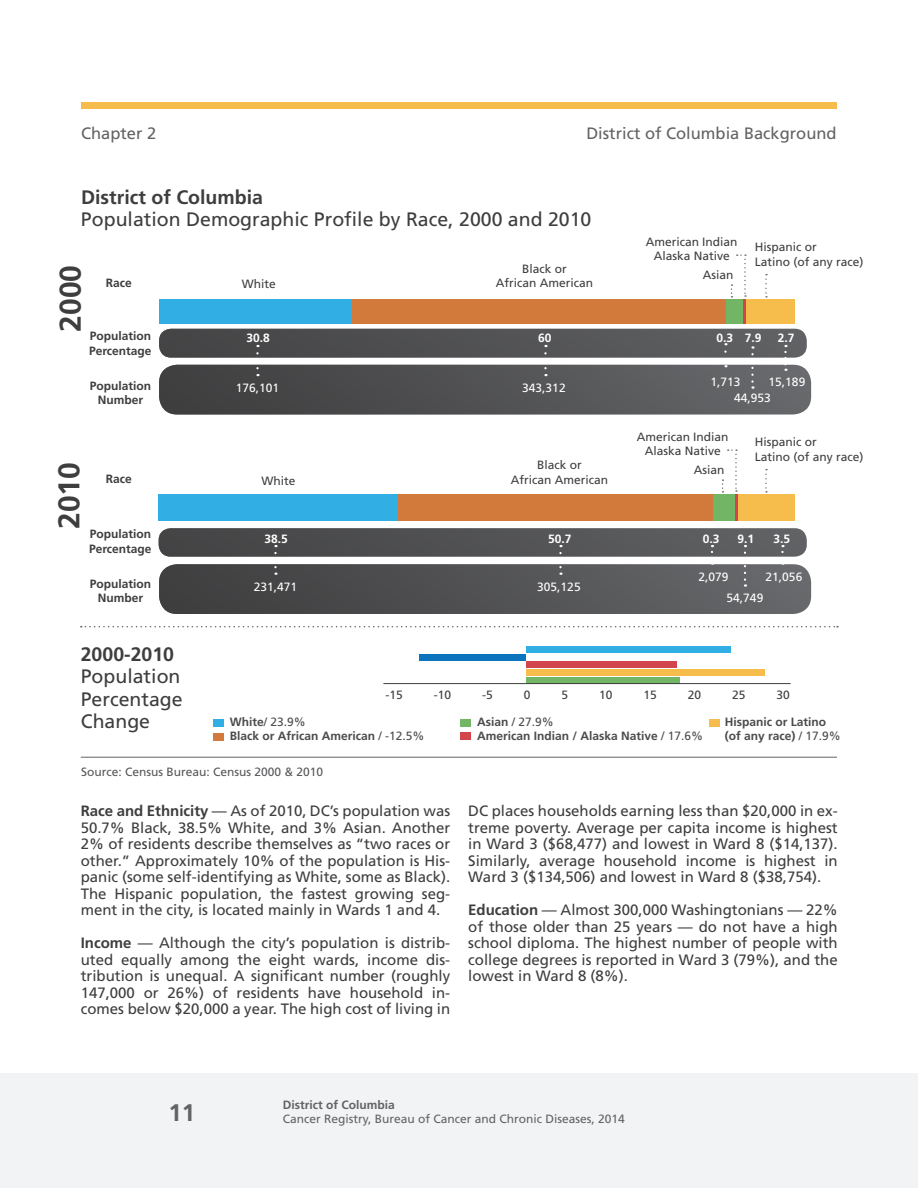
<style>
.page{position:relative;width:918px;height:1188px;background:#fff}
.page>*{position:absolute;margin:0;border:0;box-sizing:border-box;transform-origin:0 0}
.t1{font:700 30px "Frutiger LT Std";color:#3e3e3f}
.t2{font:700 24px "Frutiger LT Std";color:#636366}
.t3{font:19.5px/22.5px "Frutiger LT Std";color:#3e3e3f;text-align:justify}
.t4{font:700 19.5px "Frutiger LT Std";color:#3e3e3f}
.t5{font:16.5px "Frutiger LT Std";color:#636366}
.t6{font:15px/16.5px "Frutiger LT Std";color:#3e3e3f;text-align:justify}
.t7{font:12px/14.4px "Frutiger LT Std";color:#3e3e3f;text-align:center}
.t8{font:700 12px/14px "Frutiger LT Std";color:#4b4c4d}
.t9{font:700 12px/14.4px "Frutiger LT Std";color:#3e3e3f}
.t10{font:12px/16.5px "Frutiger LT Std";color:#fff}
.t11{font:12px "Frutiger LT Std";color:#636366}
.t12{font:12px "Frutiger LT Std";color:#57585a}
.t13{font:700 12px "Frutiger LT Std";color:#fff}
.t14{font:700 12px "Frutiger LT Std";color:#636366}
.s1{font-weight:400}
.s2{font-weight:700}
</style>
<div class="page">
<div style="left:526px;top:677px;width:154px;height:6px;background:#72b665"></div>
<div style="left:526px;top:669px;width:239px;height:7px;background:#f6bd4d"></div>
<div style="left:526px;top:662px;width:151px;height:6px;background:#d3454d"></div>
<div style="left:419px;top:654px;width:107px;height:6px;background:#0c74bc"></div>
<div style="left:526px;top:646px;width:205px;height:7px;background:#31afe4"></div>
<hr style="left:181px;top:683px;width:609px;height:1px;background:#3e3e3f">
<div style="left:176px;top:658px;width:207px;height:52px;background:#fff;border-radius:18px"></div>
<div style="left:0;top:1074px;width:918px;height:114px;background:#f2f3f4"></div>
<div style="left:81px;top:102px;width:756px;height:6px;background:#f6bd4d"></div>
<hr style="left:81px;top:757px;width:756px;height:1px;background:#636366">
<div style="left:159px;top:329px;width:648px;height:29px;background:linear-gradient(to right,#434344,#616264);border-radius:12px"></div>
<div style="left:159px;top:365px;width:652px;height:49px;background:linear-gradient(to right,#3d3d3e,#68696b);border-radius:18px"></div>
<div style="left:352px;top:299px;width:374px;height:24px;background:#d17a3b"></div>
<div style="left:746px;top:299px;width:49px;height:24px;background:#f6bd4d"></div>
<hr style="left:744px;top:299px;width:2px;height:24px;background:#d3454d">
<div style="left:726px;top:299px;width:17px;height:24px;background:#72b665"></div>
<div style="left:159px;top:299px;width:192px;height:24px;background:#31afe4"></div>
<svg style="left:256px;top:353px;width:3px;height:23px"></svg>
<svg style="left:544px;top:353px;width:3px;height:23px"></svg>
<svg style="left:724px;top:352px;width:3px;height:15px"></svg>
<svg style="left:784px;top:345px;width:3px;height:26px"></svg>
<svg style="left:751px;top:346px;width:3px;height:43px"></svg>
<div style="left:159px;top:528px;width:648px;height:29px;background:linear-gradient(to right,#434344,#626265);border-radius:12px"></div>
<div style="left:159px;top:564px;width:652px;height:50px;background:linear-gradient(to right,#3d3d3e,#68686b);border-radius:18px"></div>
<svg style="left:274px;top:553px;width:3px;height:22px"></svg>
<div style="left:398px;top:494px;width:315px;height:26px;background:#d17a3b"></div>
<div style="left:159px;top:494px;width:239px;height:26px;background:#31afe4"></div>
<hr style="left:735px;top:494px;width:3px;height:26px;background:#d3454d">
<div style="left:713px;top:494px;width:22px;height:26px;background:#72b665"></div>
<div style="left:738px;top:494px;width:56px;height:26px;background:#f6bd4d"></div>
<svg style="left:559px;top:553px;width:3px;height:22px"></svg>
<svg style="left:781px;top:545px;width:3px;height:20px"></svg>
<svg style="left:744px;top:553px;width:2px;height:34px"></svg>
<svg style="left:711px;top:545px;width:2px;height:20px"></svg>
<svg style="left:765px;top:469px;width:2px;height:24px"></svg>
<svg style="left:722px;top:449px;width:15px;height:44px"></svg>
<div style="left:213px;top:720px;width:10px;height:7px;background:#31afe4"></div>
<div style="left:213px;top:733px;width:10px;height:8px;background:#d17a3b"></div>
<div style="left:461px;top:719px;width:10px;height:8px;background:#72b665"></div>
<div style="left:461px;top:732px;width:10px;height:8px;background:#d3454d"></div>
<div style="left:709px;top:719px;width:10px;height:8px;background:#f6bd4d"></div>
<svg style="left:81px;top:626px;width:757px;height:1px"></svg>
<svg style="left:765px;top:274px;width:2px;height:24px"></svg>
<svg style="left:731px;top:254px;width:15px;height:44px"></svg>
<p class="t5" style="left:81px;top:123px;width:77px">Chapter 2</p>
<p class="t5" style="left:586px;top:123px;width:252px">District of Columbia Background</p>
<h3 class="t4" style="left:81px;top:185px;width:184px">District of Columbia</h3>
<h3 class="t3" style="left:81px;top:208px;width:512px">Population Demographic Profile by Race, 2000 and 2010</h3>
<h1 class="t1" style="left:53px;top:332px;width:68px;rotate:-90deg">2000</h1>
<p class="t9" style="left:106px;top:275px;width:28px">Race</p>
<p class="t7" style="left:242px;top:277px;width:36px">White</p>
<p class="t9" style="left:90px;top:329px;width:63px">Population</p>
<p class="t13" style="left:247px;top:331px;width:25px">30.8</p>
<p class="t9" style="left:89px;top:343px;width:64px">Percentage</p>
<p class="t9" style="left:90px;top:379px;width:63px">Population</p>
<p class="t10" style="left:236px;top:380px;width:45px">176,101</p>
<p class="t9" style="left:98px;top:393px;width:47px">Number</p>
<h1 class="t1" style="left:51px;top:529px;width:68px;rotate:-90deg">2010</h1>
<p class="t9" style="left:106px;top:472px;width:28px">Race</p>
<p class="t9" style="left:89px;top:527px;width:64px">Population<br>Percentage</p>
<p class="t9" style="left:90px;top:577px;width:63px;text-align:center">Population<br>Number</p>
<p class="t7" style="left:261px;top:474px;width:36px">White</p>
<p class="t13" style="left:265px;top:532px;width:25px">38.5</p>
<p class="t10" style="left:254px;top:579px;width:45px">231,471</p>
<p class="t7" style="left:496px;top:262px;width:99px">Black or<br>African American</p>
<p class="t7" style="left:646px;top:234px;width:93px">American Indian<br>Alaska Native</p>
<p class="t7" style="left:703px;top:268px;width:32px">Asian</p>
<p class="t7" style="left:755px;top:240px;width:110px;text-align:left">Hispanic or<br>Latino (of any race)</p>
<p class="t13" style="left:538px;top:331px;width:15px">60</p>
<p class="t13" style="left:716px;top:331px;width:47px">0.3 7.9</p>
<p class="t13" style="left:778px;top:331px;width:18px">2.7</p>
<p class="t10" style="left:522px;top:380px;width:45px">343,312</p>
<p class="t7" style="left:511px;top:458px;width:99px">Black or<br>African American</p>
<p class="t10" style="left:710px;top:374px;width:32px">1,713</p>
<p class="t10" style="left:734px;top:374px;width:73px;text-indent:34px">15,189<br>44,953</p>
<p class="t7" style="left:637px;top:429px;width:93px">American Indian<br>Alaska Native</p>
<p class="t7" style="left:694px;top:463px;width:32px">Asian</p>
<p class="t7" style="left:755px;top:435px;width:110px;text-align:left">Hispanic or<br>Latino (of any race)</p>
<p class="t13" style="left:548px;top:532px;width:25px">50.7</p>
<p class="t13" style="left:703px;top:532px;width:18px">0.3</p>
<p class="t13" style="left:737px;top:532px;width:18px">9.1</p>
<p class="t13" style="left:773px;top:532px;width:18px">3.5</p>
<p class="t10" style="left:537px;top:579px;width:45px">305,125</p>
<p class="t10" style="left:698px;top:569px;width:32px">2,079</p>
<p class="t10" style="left:766px;top:569px;width:38px">21,056</p>
<p class="t10" style="left:727px;top:590px;width:38px">54,749</p>
<h3 class="t4" style="left:81px;top:643px;width:95px">2000-2010</h3>
<h3 class="t3" style="left:81px;top:665px;width:103px">Population Percentage Change</h3>
<p class="t7" style="left:386px;top:688px;width:19px">-15</p>
<p class="t7" style="left:434px;top:688px;width:19px">-10</p>
<p class="t7" style="left:482px;top:688px;width:12px">-5</p>
<p class="t7" style="left:524px;top:688px;width:8px">0</p>
<p class="t7" style="left:562px;top:688px;width:8px">5</p>
<p class="t7" style="left:599px;top:688px;width:15px">10</p>
<p class="t7" style="left:644px;top:688px;width:15px">15</p>
<p class="t7" style="left:688px;top:688px;width:15px">20</p>
<p class="t7" style="left:732px;top:688px;width:15px">25</p>
<p class="t7" style="left:777px;top:688px;width:15px">30</p>
<p class="t8" style="left:230px;top:715px;width:196px">White<span class="s1">/ 23.9%<br></span>Black or African American <span class="s1">/ -12.5%</span></p>
<p class="t8" style="left:477px;top:715px;width:228px">Asian <span class="s1">/ 27.9%<br></span>American Indian / Alaska Native <span class="s1">/ 17.6%</span></p>
<p class="t8" style="left:725px;top:715px;width:118px">Hispanic or Latino (of any race) <span class="s1">/ 17.9%</span></p>
<p class="t12" style="left:81px;top:765px;width:244px">Source: Census Bureau: Census 2000 &amp; 2010</p>
<p class="t6" style="left:81px;top:803px;width:371px"><span class="s2">Race and Ethnicity</span> — As of 2010, DC’s population was 50.7% Black, 38.5% White, and 3% Asian. Another 2% of residents describe themselves as “two races or other.” Approximately 10% of the population is His&shy;panic (some self-identifying as White, some as Black).<br>The Hispanic population, the fastest growing seg&shy;ment in the city, is located mainly in Wards 1 and 4.</p>
<p class="t6" style="left:81px;top:935px;width:371px"><span class="s2">Income</span> — Although the city’s population is distrib&shy;uted equally among the eight wards, income dis&shy;tribution is unequal. A significant number (roughly 147,000 or 26%) of residents have household in&shy;comes below $20,000 a year. The high cost of living in</p>
<p class="t6" style="left:468px;top:803px;width:371px">DC places households earning less than $20,000 in ex&shy;treme poverty. Average per capita income is highest in Ward 3 ($68,477) and lowest in Ward 8 ($14,137).<br>Similarly, average household income is highest in Ward 3 ($134,506) and lowest in Ward 8 ($38,754).</p>
<p class="t6" style="left:468px;top:902px;width:371px"><span class="s2">Education</span> — Almost 300,000 Washingtonians — 22% of those older than 25 years — do not have a high school diploma. The highest number of people with college degrees is reported in Ward 3 (79%), and the lowest in Ward 8 (8%).</p>
<p class="t14" style="left:283px;top:1098px;width:114px">District of Columbia</p>
<h2 class="t2" style="left:168px;top:1099px;width:28px">11</h2>
<p class="t11" style="left:283px;top:1111px;width:343px">Cancer Registry, Bureau of Cancer and Chronic Diseases, 2014</p>
</div>
